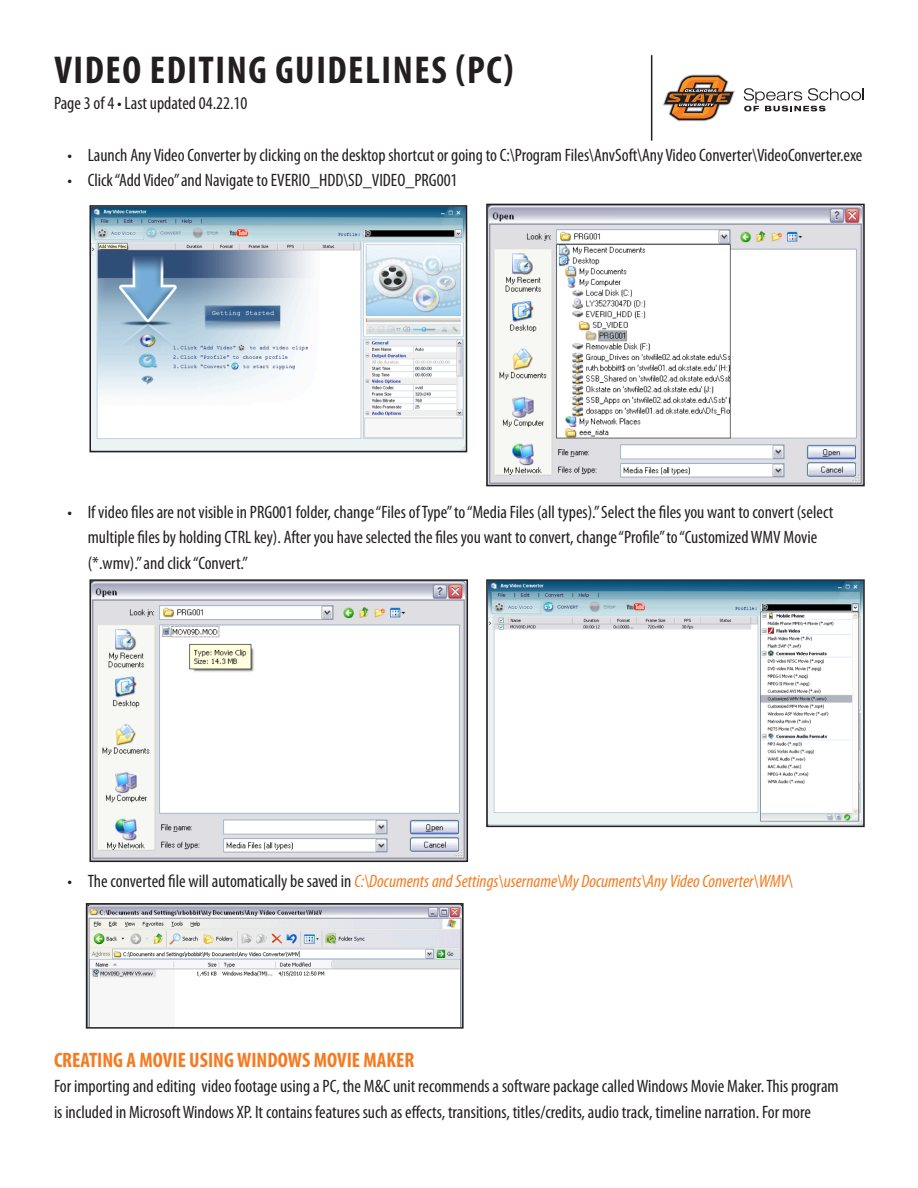
<style>
.page{position:relative;width:918px;height:1188px;background:#fff}
.page>*{position:absolute;margin:0;border:0;box-sizing:border-box;transform-origin:0 0}
.t1{font:700 condensed 39px "Myriad Pro";letter-spacing:.04em;color:#231f20}
.t2{font:700 condensed 21px "Myriad Pro";color:#f47b21}
.t3{font:condensed 18px/25.5px "Myriad Pro";color:#231f20}
.t4{font:italic condensed 18px "Myriad Pro";color:#f47b21}
.s1{font-style:normal;color:#231f20}
</style>
<div class="page">
<svg style="left:663px;top:75px;width:72px;height:46px"></svg>
<svg style="left:744px;top:88px;width:120px;height:23px"></svg>
<hr style="left:651px;top:55px;width:1px;height:86px;background:#231f20">
<img style="left:489px;top:207px;width:373px;height:276px">
<div style="left:486px;top:204px;width:379px;height:282px;border:2px solid #231f20"></div>
<img style="left:92px;top:208px;width:372px;height:241px">
<div style="left:89px;top:205px;width:378px;height:247px;border:2px solid #231f20"></div>
<img style="left:92px;top:582px;width:373px;height:277px">
<div style="left:89px;top:579px;width:379px;height:283px;border:2px solid #231f20"></div>
<img style="left:489px;top:582px;width:373px;height:242px">
<div style="left:486px;top:579px;width:379px;height:248px;border:2px solid #231f20"></div>
<img style="left:89px;top:906px;width:372px;height:120px">
<div style="left:86px;top:903px;width:378px;height:126px;border:2px solid #231f20"></div>
<h1 class="t1" style="left:54px;top:49px;width:461px">VIDEO EDITING GUIDELINES (PC)</h1>
<p class="t3" style="left:54px;top:90px;width:195px">Page 3 of 4 • Last updated 04.22.10</p>
<p class="t3" style="left:68px;top:142px;width:796px">• Launch Any Video Converter by clicking on the desktop shortcut or going to C:\Program Files\AnvSoft\Any Video Converter\VideoConverter.exe</p>
<p class="t3" style="left:68px;top:168px;width:392px">• Click “Add Video” and Navigate to EVERIO_HDD\SD_VIDEO_PRG001</p>
<p class="t3" style="left:88px;top:499px;width:747px;text-indent:-20px">• If video files are not visible in PRG001 folder, change “Files of Type” to “Media Files (all types).” Select the files you want to convert (select multiple files by holding CTRL key). After you have selected the files you want to convert, change “Profile” to “Customized WMV Movie (*.wmv).” and click “Convert.”</p>
<p class="t4" style="left:68px;top:871px;width:727px"><span class="s1">• The converted file will automatically be saved in</span> C:\Documents and Settings\username\My Documents\Any Video Converter\WMV\</p>
<p class="t2" style="left:54px;top:1048px;width:362px">CREATING A MOVIE USING WINDOWS MOVIE MAKER</p>
<p class="t3" style="left:54px;top:1074px;width:786px">For importing and editing video footage using a PC, the M&amp;C unit recommends a software package called Windows Movie Maker. This program is included in Microsoft Windows XP. It contains features such as effects, transitions, titles/credits, audio track, timeline narration. For more</p>
</div>
